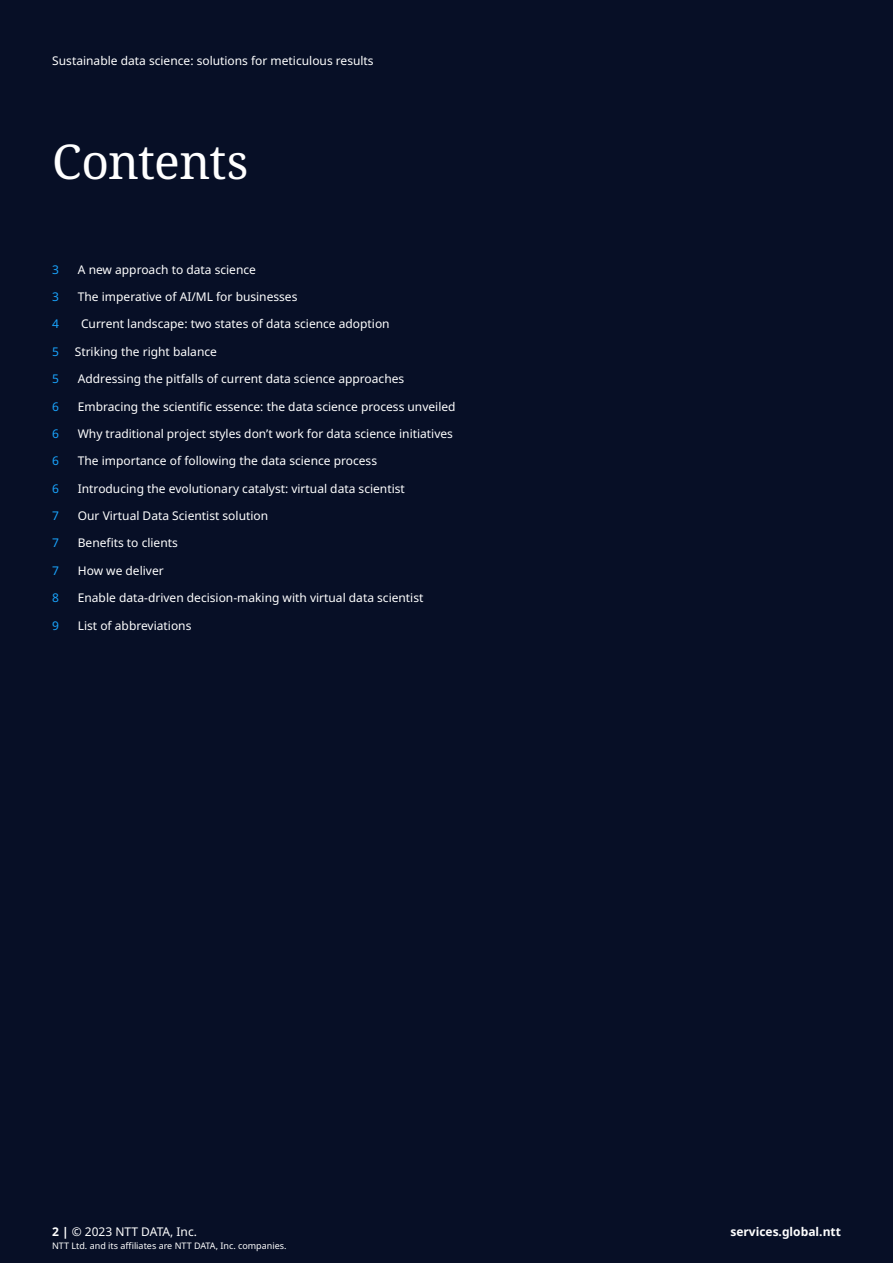
<style>
.page{position:relative;width:893px;height:1263px;background:#070f26}
.page>*{position:absolute;margin:0;border:0;box-sizing:border-box;transform-origin:0 0}
.HEADING_1_32pt{font:48px "Noto Serif";letter-spacing:-.02em;color:#fff}
.PAGE_INFORMATION___LEGAL_8pt{font:12px "Noto Sans";color:#fff}
.t1{font:700 12px "Noto Sans";color:#fff}
.PAGE_INFORMATION___LEGAL_8pt-2{font:12px "Noto Sans";color:#19a3fc}
.t2{font:9px "Noto Sans";color:#fff}
.s1{font-weight:700}
</style>
<div class="page">
<p class="PAGE_INFORMATION___LEGAL_8pt" style="left:52px;top:52px;width:323px">Sustainable data science: solutions for meticulous results</p>
<p class="HEADING_1_32pt" style="left:52px;top:129px;width:198px">Contents</p>
<p class="PAGE_INFORMATION___LEGAL_8pt-2" style="left:52px;top:261px;width:8px">3</p>
<p class="PAGE_INFORMATION___LEGAL_8pt" style="left:78px;top:261px;width:180px">A new approach to data science</p>
<p class="PAGE_INFORMATION___LEGAL_8pt-2" style="left:52px;top:288px;width:8px">3</p>
<p class="PAGE_INFORMATION___LEGAL_8pt" style="left:78px;top:288px;width:221px">The imperative of AI/ML for businesses</p>
<p class="PAGE_INFORMATION___LEGAL_8pt-2" style="left:52px;top:316px;width:8px">4</p>
<p class="PAGE_INFORMATION___LEGAL_8pt" style="left:81px;top:316px;width:310px">Current landscape: two states of data science adoption</p>
<p class="PAGE_INFORMATION___LEGAL_8pt-2" style="left:52px;top:343px;width:8px">5</p>
<p class="PAGE_INFORMATION___LEGAL_8pt" style="left:75px;top:343px;width:144px">Striking the right balance</p>
<p class="PAGE_INFORMATION___LEGAL_8pt-2" style="left:52px;top:370px;width:8px">5</p>
<p class="PAGE_INFORMATION___LEGAL_8pt" style="left:78px;top:370px;width:328px">Addressing the pitfalls of current data science approaches</p>
<p class="PAGE_INFORMATION___LEGAL_8pt-2" style="left:52px;top:398px;width:8px">6</p>
<p class="PAGE_INFORMATION___LEGAL_8pt" style="left:78px;top:398px;width:379px">Embracing the scientific essence: the data science process unveiled</p>
<p class="PAGE_INFORMATION___LEGAL_8pt-2" style="left:52px;top:425px;width:8px">6</p>
<p class="PAGE_INFORMATION___LEGAL_8pt" style="left:78px;top:425px;width:377px">Why traditional project styles don’t work for data science initiatives</p>
<p class="PAGE_INFORMATION___LEGAL_8pt-2" style="left:52px;top:452px;width:8px">6</p>
<p class="PAGE_INFORMATION___LEGAL_8pt" style="left:78px;top:452px;width:301px">The importance of following the data science process</p>
<p class="PAGE_INFORMATION___LEGAL_8pt-2" style="left:52px;top:480px;width:8px">6</p>
<p class="PAGE_INFORMATION___LEGAL_8pt" style="left:78px;top:480px;width:329px">Introducing the evolutionary catalyst: virtual data scientist</p>
<p class="PAGE_INFORMATION___LEGAL_8pt-2" style="left:52px;top:507px;width:8px">7</p>
<p class="PAGE_INFORMATION___LEGAL_8pt" style="left:78px;top:507px;width:192px">Our Virtual Data Scientist solution</p>
<p class="PAGE_INFORMATION___LEGAL_8pt-2" style="left:52px;top:535px;width:8px">7</p>
<p class="PAGE_INFORMATION___LEGAL_8pt" style="left:78px;top:535px;width:102px">Benefits to clients</p>
<p class="PAGE_INFORMATION___LEGAL_8pt-2" style="left:52px;top:562px;width:8px">7</p>
<p class="PAGE_INFORMATION___LEGAL_8pt" style="left:78px;top:562px;width:87px">How we deliver</p>
<p class="PAGE_INFORMATION___LEGAL_8pt-2" style="left:52px;top:589px;width:8px">8</p>
<p class="PAGE_INFORMATION___LEGAL_8pt" style="left:78px;top:589px;width:347px">Enable data-driven decision-making with virtual data scientist</p>
<p class="PAGE_INFORMATION___LEGAL_8pt-2" style="left:52px;top:617px;width:8px">9</p>
<p class="PAGE_INFORMATION___LEGAL_8pt" style="left:78px;top:617px;width:115px">List of abbreviations</p>
<p class="PAGE_INFORMATION___LEGAL_8pt" style="left:52px;top:1223px;width:146px"><span class="s1">2 |</span> © 2023 NTT DATA, Inc.</p>
<p class="t2" style="left:52px;top:1239px;width:236px">NTT Ltd. and its affiliates are NTT DATA, Inc. companies.</p>
<p class="t1" style="left:730px;top:1223px;width:112px">services.global.ntt</p>
</div>
